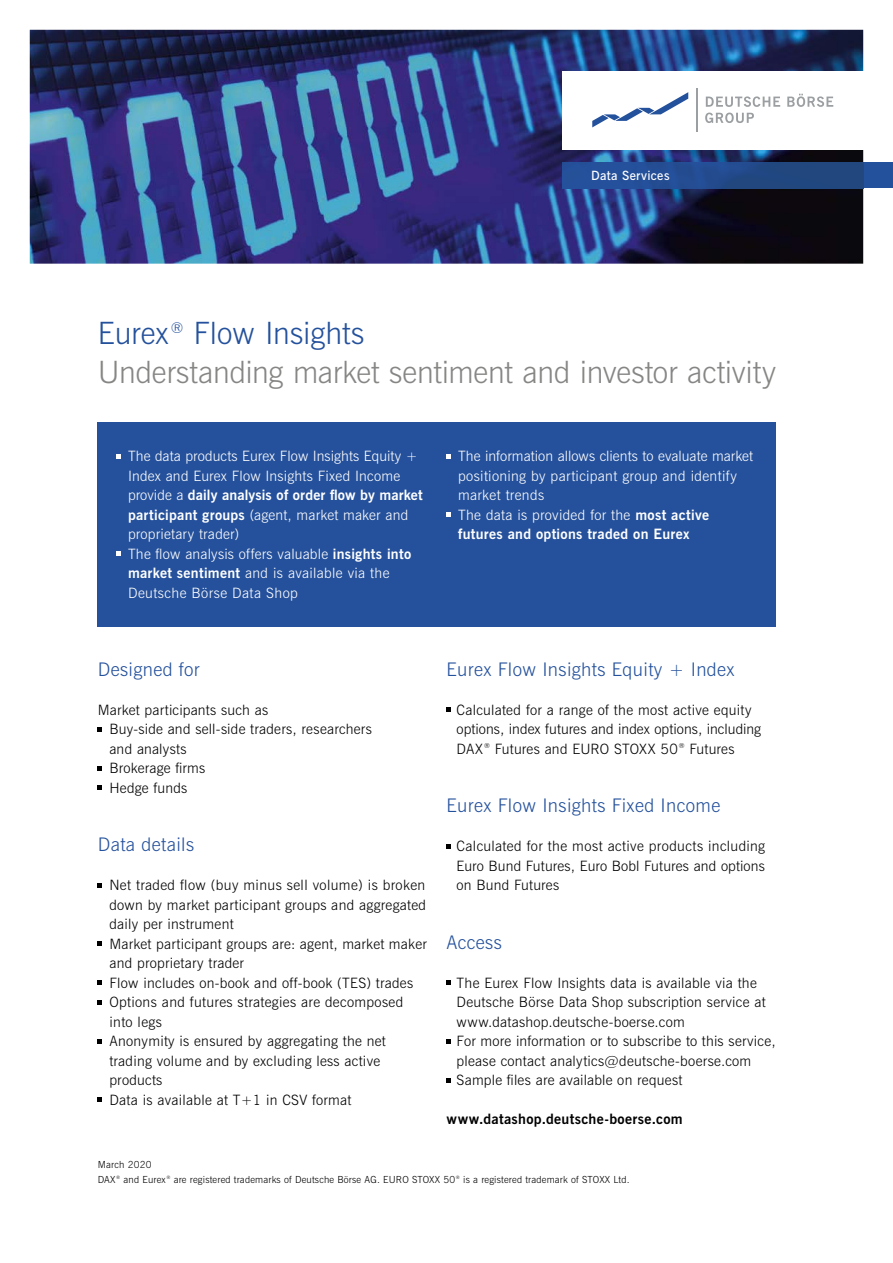
<style>
.page{position:relative;width:893px;height:1263px;background:#fff}
.page>*{position:absolute;margin:0;border:0;box-sizing:border-box;transform-origin:0 0}
.t1{font:30.75px/39px "News Gothic Lt BT";letter-spacing:-.005em;color:#868685}
.t2{font:18.75px "News Gothic Lt BT";letter-spacing:.02em;color:#24519c}
.t3{font:14.25px/19.5px "News Gothic Lt BT";letter-spacing:.02em;color:#000}
.t4{font:14.25px/19.5px "News Gothic Lt BT";letter-spacing:.015em;color:#fff}
.t5{font:14.25px "News Gothic Bd BT";letter-spacing:.015em;color:#fff}
.t6{font:14.25px "News Gothic Bd BT";letter-spacing:.02em;color:#000}
.t7{font:12.75px "News Gothic Dm BT";letter-spacing:.025em;color:#fff}
.t8{font:9.75px/14.7px "News Gothic Lt BT";letter-spacing:.02em;color:#000}
.s1{color:#24519c}
.s2{font-family:"News Gothic Lt BT"}
.s3{font-family:"News Gothic Bd BT"}
</style>
<div class="page">
<svg style="left:98px;top:727px;width:4px;height:4px"></svg>
<svg style="left:98px;top:766px;width:4px;height:4px"></svg>
<svg style="left:98px;top:786px;width:4px;height:4px"></svg>
<svg style="left:98px;top:883px;width:4px;height:4px"></svg>
<svg style="left:98px;top:942px;width:4px;height:4px"></svg>
<svg style="left:98px;top:981px;width:4px;height:4px"></svg>
<svg style="left:98px;top:1000px;width:4px;height:4px"></svg>
<svg style="left:98px;top:1039px;width:4px;height:4px"></svg>
<svg style="left:98px;top:1098px;width:4px;height:4px"></svg>
<svg style="left:446px;top:708px;width:4px;height:4px"></svg>
<svg style="left:446px;top:844px;width:4px;height:4px"></svg>
<svg style="left:446px;top:981px;width:4px;height:4px"></svg>
<svg style="left:446px;top:1039px;width:4px;height:4px"></svg>
<svg style="left:446px;top:1078px;width:4px;height:4px"></svg>
<div style="left:98px;top:422px;width:678px;height:204px;background:#25519c"></div>
<svg style="left:116px;top:454px;width:5px;height:4px"></svg>
<svg style="left:116px;top:552px;width:4px;height:4px"></svg>
<svg style="left:446px;top:454px;width:4px;height:4px"></svg>
<svg style="left:446px;top:513px;width:4px;height:4px"></svg>
<img style="left:30px;top:30px;width:833px;height:234px">
<div style="left:863px;top:162px;width:30px;height:26px;background:#24519c"></div>
<img style="left:563px;top:162px;width:300px;height:26px">
<div style="left:563px;top:71px;width:330px;height:78px;background:#fff"></div>
<svg style="left:705px;top:113px;width:49px;height:10px"></svg>
<svg style="left:706px;top:96px;width:74px;height:11px"></svg>
<svg style="left:787px;top:94px;width:46px;height:13px"></svg>
<svg style="left:592px;top:92px;width:96px;height:35px"></svg>
<hr style="left:696px;top:88px;width:2px;height:44px;background:#9b9fa1">
<p class="t7" style="left:591px;top:167px;width:80px">Data Services</p>
<h1 class="t1" style="left:98px;top:314px;width:680px"><span class="s1">Eurex</span> <sup>®</sup> <span class="s1">Flow Insights<br></span>Understanding market sentiment and investor activity</h1>
<p class="t4" style="left:128px;top:447px;width:291px">The data products Eurex Flow Insights Equity +<br>Index and Eurex Flow Insights Fixed Income</p>
<p class="t5" style="left:128px;top:486px;width:296px"><span class="s2">provide a</span> daily analysis of order flow by market</p>
<p class="t4" style="left:128px;top:505px;width:285px"><span class="s3">participant groups</span> (agent, market maker and proprietary trader)<br>The flow analysis offers valuable <span class="s3">insights into market sentiment</span> and is available via the Deutsche Börse Data Shop</p>
<p class="t4" style="left:458px;top:447px;width:296px">The information allows clients to evaluate market positioning by participant group and identify market trends<br>The data is provided for the <span class="s3">most active</span></p>
<p class="t5" style="left:458px;top:525px;width:233px">futures and options traded on Eurex</p>
<h2 class="t2" style="left:98px;top:657px;width:103px">Designed for</h2>
<p class="t3" style="left:109px;top:700px;width:264px;text-indent:-12px">Market participants such as<br>Buy-side and sell-side traders, researchers and analysts<br>Brokerage firms<br>Hedge funds</p>
<h2 class="t2" style="left:98px;top:833px;width:98px">Data details</h2>
<p class="t3" style="left:109px;top:876px;width:319px">Net traded flow (buy minus sell volume) is broken down by market participant groups and aggregated daily per instrument<br>Market participant groups are: agent, market maker and proprietary trader<br>Flow includes on-book and off-book (TES) trades Options and futures strategies are decomposed into legs<br>Anonymity is ensured by aggregating the net trading volume and by excluding less active products<br>Data is available at T+1 in CSV format</p>
<h2 class="t2" style="left:446px;top:657px;width:290px">Eurex Flow Insights Equity + Index</h2>
<p class="t3" style="left:457px;top:700px;width:306px">Calculated for a range of the most active equity options, index futures and index options, including<br>DAX <sup>®</sup> Futures and EURO STOXX 50 <sup>®</sup> Futures</p>
<h2 class="t2" style="left:446px;top:794px;width:275px">Eurex Flow Insights Fixed Income</h2>
<p class="t3" style="left:457px;top:837px;width:310px;text-align:justify">Calculated for the most active products including Euro Bund Futures, Euro Bobl Futures and options on Bund Futures</p>
<h2 class="t2" style="left:446px;top:930px;width:57px">Access</h2>
<p class="t3" style="left:457px;top:973px;width:321px">The Eurex Flow Insights data is available via the Deutsche Börse Data Shop subscription service at www.datashop.deutsche-boerse.com<br>For more information or to subscribe to this service, please contact analytics@deutsche-boerse.com Sample files are available on request</p>
<p class="t6" style="left:446px;top:1110px;width:238px">www.datashop.deutsche-boerse.com</p>
<p class="t8" style="left:98px;top:1157px;width:533px">March 2020<br>DAX <sup>®</sup> and Eurex <sup>®</sup> are registered trademarks of Deutsche Börse AG. EURO STOXX 50 <sup>®</sup> is a registered trademark of STOXX Ltd.</p>
</div>
